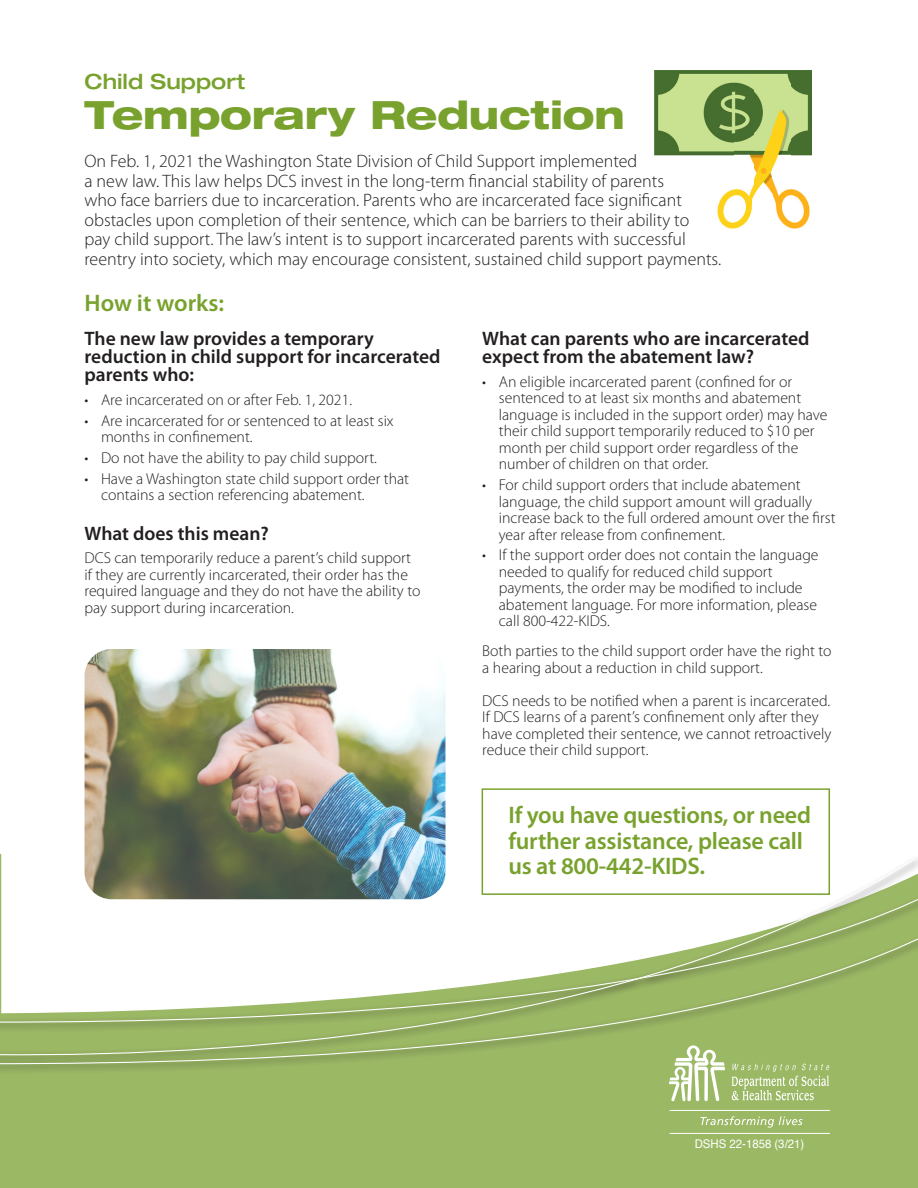
<style>
.page{position:relative;width:918px;height:1188px;background:#fff}
.page>*{position:absolute;margin:0;border:0;box-sizing:border-box;transform-origin:0 0}
.Headline{font:800 expanded 39px "Helvetica Neue LT Std";letter-spacing:-.005em;color:#78a22d}
.t1{font:600 24px/25.5px "Myriad Pro";letter-spacing:-.01em;color:#78a22d}
.Headline-2{font:500 expanded 21px "Helvetica Neue LT Std";color:#78a22d}
.t2{font:600 19.5px/18px "Myriad Pro";color:#231f20}
.t3{font:300 18px/19.5px "Myriad Pro";color:#231f20}
.t4{font:300 15.75px/16.5px "Myriad Pro";color:#231f20}
.t5{font:12px "Helvetica";color:#fff;scale:.95 1}
</style>
<div class="page">
<div style="left:0;top:854px;width:918px;height:334px;background:#9bb865"></div>
<div style="left:482px;top:788px;width:348px;height:107px;border:2px solid #78a22d"></div>
<svg style="left:732px;top:1075px;width:97px;height:25px"></svg>
<svg style="left:669px;top:1074px;width:51px;height:27px"></svg>
<hr style="left:670px;top:1110px;width:160px;height:1px;background:#fff">
<hr style="left:670px;top:1133px;width:160px;height:1px;background:#fff">
<svg style="left:700px;top:1116px;width:103px;height:12px"></svg>
<img style="left:717px;top:189px;width:36px;height:39px">
<img style="left:773px;top:189px;width:37px;height:39px">
<img style="left:753px;top:70px;width:20px;height:128px">
<img style="left:733px;top:70px;width:20px;height:119px">
<img style="left:772px;top:70px;width:20px;height:119px">
<img style="left:654px;top:70px;width:79px;height:86px">
<img style="left:792px;top:70px;width:20px;height:86px">
<svg style="left:0;top:854px;width:918px;height:220px"></svg>
<svg style="left:0;top:1023px;width:918px;height:42px"></svg>
<svg style="left:0;top:857px;width:917px;height:201px"></svg>
<svg style="left:0;top:863px;width:918px;height:160px"></svg>
<img style="left:85px;top:649px;width:361px;height:250px">
<p class="Headline-2" style="left:85px;top:68px;width:162px">Child Support</p>
<p class="Headline" style="left:85px;top:90px;width:542px">Temporary Reduction</p>
<p class="t3" style="left:85px;top:152px;width:638px">On Feb. 1, 2021 the Washington State Division of Child Support implemented<br>a new law. This law helps DCS invest in the long-term financial stability of parents<br>who face barriers due to incarceration. Parents who are incarcerated face significant obstacles upon completion of their sentence, which can be barriers to their ability to<br>pay child support. The law’s intent is to support incarcerated parents with successful reentry into society, which may encourage consistent, sustained child support payments.</p>
<p class="t1" style="left:85px;top:291px;width:141px">How it works:</p>
<p class="t2" style="left:85px;top:330px;width:357px">The new law provides a temporary reduction in child support for incarcerated parents who:</p>
<p class="t4" style="left:85px;top:391px;width:269px">• Are incarcerated on or after Feb. 1, 2021.</p>
<p class="t4" style="left:101px;top:412px;width:294px;text-indent:-16px">• Are incarcerated for or sentenced to at least six months in confinement.</p>
<p class="t4" style="left:85px;top:450px;width:294px">• Do not have the ability to pay child support.</p>
<p class="t4" style="left:101px;top:470px;width:310px;text-indent:-16px">• Have a Washington state child support order that contains a section referencing abatement.</p>
<p class="t2" style="left:85px;top:525px;width:186px">What does this mean?</p>
<p class="t4" style="left:85px;top:550px;width:337px">DCS can temporarily reduce a parent’s child support if they are currently incarcerated, their order has the required language and they do not have the ability to pay support during incarceration.</p>
<p class="t2" style="left:482px;top:330px;width:329px">What can parents who are incarcerated expect from the abatement law?</p>
<p class="t4" style="left:499px;top:373px;width:330px;text-indent:-16px">• An eligible incarcerated parent (confined for or sentenced to at least six months and abatement language is included in the support order) may have their child support temporarily reduced to $10 per month per child support order regardless of the number of children on that order.</p>
<p class="t4" style="left:499px;top:477px;width:338px;text-indent:-16px">• For child support orders that include abatement language, the child support amount will gradually increase back to the full ordered amount over the first year after release from confinement.</p>
<p class="t4" style="left:499px;top:547px;width:321px;text-indent:-16px">• If the support order does not contain the language needed to qualify for reduced child support payments, the order may be modified to include abatement language. For more information, please call 800-422-KIDS.</p>
<p class="t4" style="left:482px;top:643px;width:351px">Both parties to the child support order have the right to a hearing about a reduction in child support.</p>
<p class="t4" style="left:482px;top:693px;width:351px">DCS needs to be notified when a parent is incarcerated.<br>If DCS learns of a parent’s confinement only after they have completed their sentence, we cannot retroactively reduce their child support.</p>
<p class="t1" style="left:508px;top:803px;width:304px">If you have questions, or need further assistance, please call us at 800-442-KIDS.</p>
<p class="t5" style="left:695px;top:1135px;width:117px">DSHS 22-1858 (3/21)</p>
</div>
